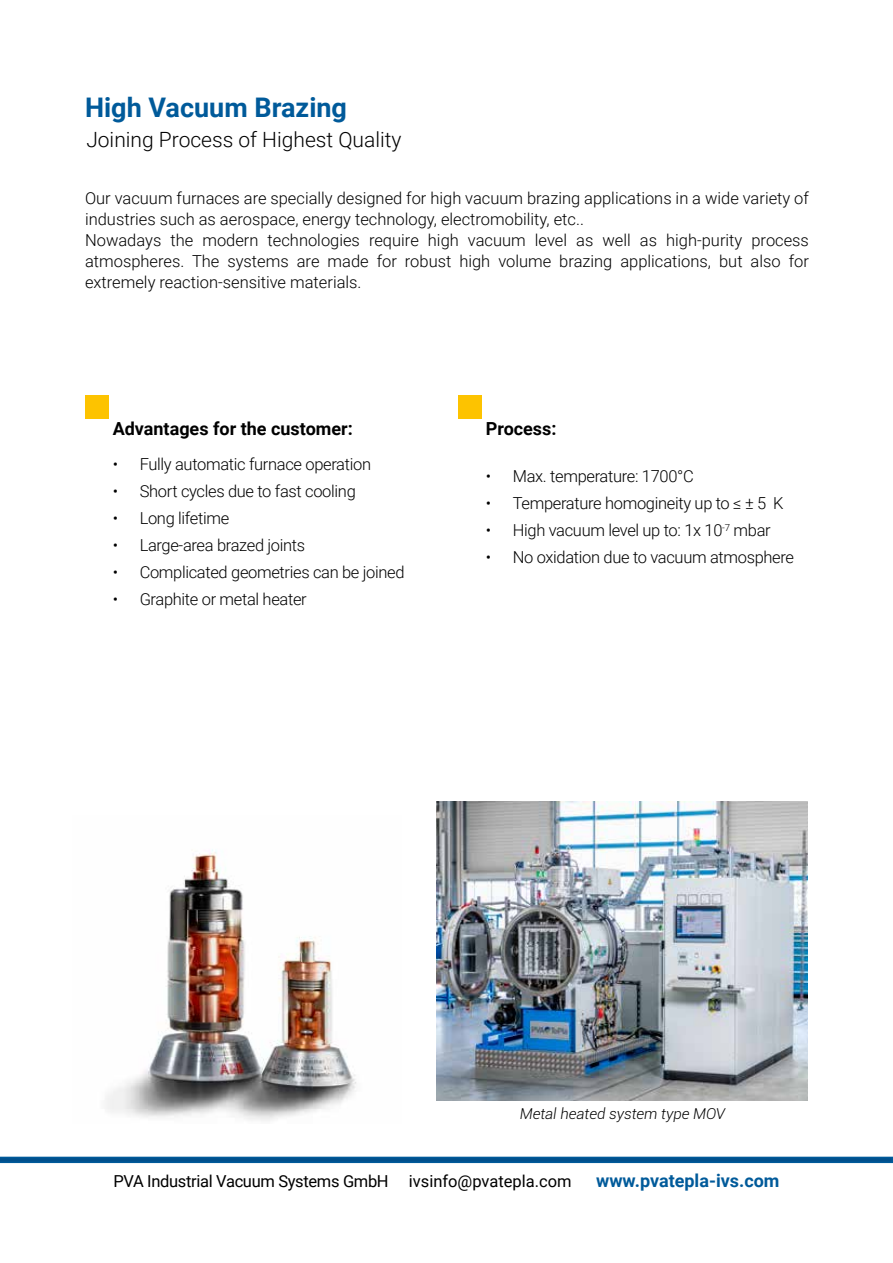
<style>
.page{position:relative;width:893px;height:1263px;background:#fff}
.page>*{position:absolute;margin:0;border:0;box-sizing:border-box;transform-origin:0 0}
.t1{font:700 27px "Roboto";color:#005a9a}
.t2{font:300 21px "Roboto";color:#000}
.t3{font:700 18px "Roboto";color:#000}
.t4{font:700 18px "Roboto";color:#005a9a}
.t5{font:300 16.5px/21px "Roboto";color:#000}
.t6{font:300 16.5px "Roboto";letter-spacing:-.02em;color:#000}
.t7{font:16.5px "Roboto";letter-spacing:-.02em;color:#000}
.t8{font:italic 300 15px "Roboto";color:#000}
</style>
<div class="page">
<div style="left:0;top:1157px;width:893px;height:6px;background:#005392"></div>
<div style="left:85px;top:395px;width:23px;height:24px;background:#fdc300"></div>
<div style="left:458px;top:395px;width:24px;height:24px;background:#fdc300"></div>
<img style="left:106px;top:849px;width:251px;height:272px">
<img style="left:437px;top:802px;width:371px;height:298px">
<h1 class="t1" style="left:85px;top:88px;width:263px">High Vacuum Brazing</h1>
<p class="t2" style="left:86px;top:125px;width:317px">Joining Process of Highest Quality</p>
<p class="t5" style="left:85px;top:187px;width:725px">Our vacuum furnaces are specially designed for high vacuum brazing applications in a wide variety of industries such as aerospace, energy technology, electromobility, etc..<br>Nowadays the modern technologies require high vacuum level as well as high-purity process atmospheres. The systems are made for robust high volume brazing applications, but also for extremely reaction-sensitive materials.</p>
<p class="t3" style="left:113px;top:416px;width:242px">Advantages for the customer:</p>
<p class="t6" style="left:113px;top:453px;width:260px">• Fully automatic furnace operation</p>
<p class="t6" style="left:113px;top:480px;width:245px">• Short cycles due to fast cooling</p>
<p class="t6" style="left:113px;top:507px;width:118px">• Long lifetime</p>
<p class="t6" style="left:113px;top:534px;width:194px">• Large-area brazed joints</p>
<p class="t6" style="left:113px;top:561px;width:293px">• Complicated geometries can be joined</p>
<p class="t6" style="left:113px;top:587px;width:196px">• Graphite or metal heater</p>
<p class="t3" style="left:486px;top:416px;width:72px">Process:</p>
<p class="t6" style="left:486px;top:465px;width:209px">• Max. temperature: 1700°C</p>
<p class="t6" style="left:486px;top:492px;width:299px">• Temperature homogineity up to ≤ ± 5 K</p>
<p class="t6" style="left:486px;top:519px;width:286px">• High vacuum level up to: 1x 10<sup>-7</sup> mbar</p>
<p class="t6" style="left:486px;top:546px;width:310px">• No oxidation due to vacuum atmosphere</p>
<p class="t8" style="left:520px;top:1103px;width:207px">Metal heated system type MOV</p>
<p class="t7" style="left:113px;top:1170px;width:460px">PVA Industrial Vacuum Systems GmbH ivsinfo@pvatepla.com</p>
<p class="t4" style="left:596px;top:1168px;width:185px">www.pvatepla-ivs.com</p>
</div>
